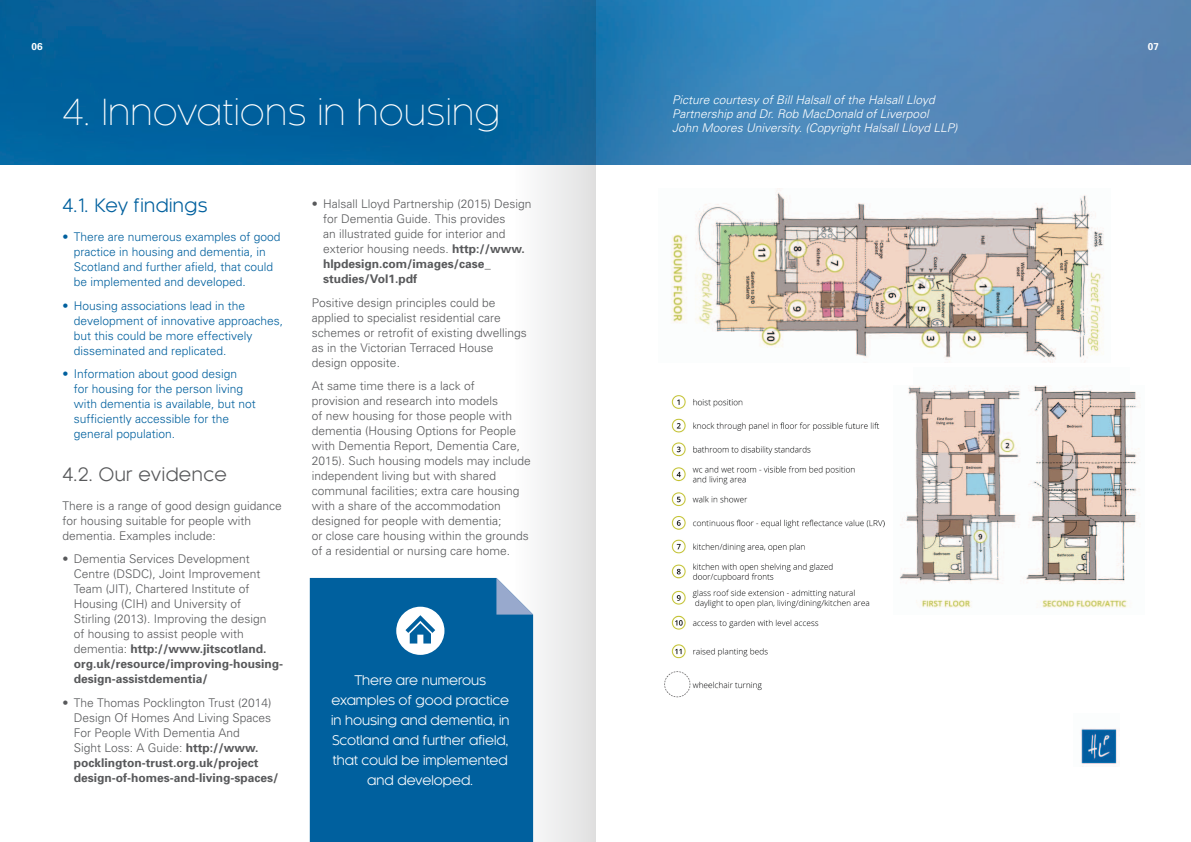
<style>
.page{position:relative;width:1191px;height:842px;background:#fff}
.page>*{position:absolute;margin:0;border:0;box-sizing:border-box;transform-origin:0 0}
.t1{font:300 35px "Kaleko 105";letter-spacing:.025em;color:#fff}
.t2{font:18px "Kaleko 105";letter-spacing:.025em;color:#00609e}
.t3{font:18px "Kaleko 105";letter-spacing:.025em;color:#58595b}
.t4{font:13px/20px "Kaleko 105";color:#fff;text-align:center}
.t5{font:300 12px/15px "Univers";color:#58595b}
.t6{font:300 12px/15px "Univers";color:#00609e}
.t7{font:italic 300 12px/14px "Univers";color:#fff}
.t8{font:700 10px "Univers";color:#fff}
.s1{font-weight:700}
</style>
<div class="page">
<img style="left:0;top:0;width:1191px;height:164px">
<svg style="left:514px;top:0;width:81px;height:842px"></svg>
<img style="left:664px;top:395px;width:221px;height:303px">
<img style="left:899px;top:385px;width:240px;height:223px">
<img style="left:1081px;top:728px;width:36px;height:36px">
<img style="left:671px;top:190px;width:433px;height:173px">
<div style="left:310px;top:578px;width:223px;height:264px;background:#00609e"></div>
<svg style="left:496px;top:578px;width:37px;height:37px"></svg>
<div style="left:396px;top:607px;width:48px;height:48px;background:#fff;border-radius:50%"></div>
<svg style="left:405px;top:615px;width:30px;height:28px"></svg>
<p class="t8" style="left:32px;top:40px;width:13px">06</p>
<p class="t8" style="left:1148px;top:40px;width:13px">07</p>
<p class="t1" style="left:62px;top:93px;width:439px">4. Innovations in housing</p>
<p class="t2" style="left:62px;top:195px;width:147px">4.1. Key findings</p>
<p class="t6" style="left:74px;top:229px;width:208px;text-indent:-11px">• There are numerous examples of good practice in housing and dementia, in Scotland and further afield, that could be implemented and developed.</p>
<p class="t6" style="left:74px;top:298px;width:211px;text-indent:-11px">• Housing associations lead in the development of innovative approaches, but this could be more effectively disseminated and replicated.</p>
<p class="t6" style="left:74px;top:366px;width:184px;text-indent:-11px">• Information about good design<br>for housing for the person living with dementia is available, but not sufficiently accessible for the general population.</p>
<p class="t3" style="left:62px;top:464px;width:166px">4.2. Our evidence</p>
<p class="t5" style="left:62px;top:498px;width:221px">There is a range of good design guidance for housing suitable for people with dementia. Examples include:</p>
<p class="t5" style="left:74px;top:551px;width:211px;text-indent:-11px">• Dementia Services Development Centre (DSDC), Joint Improvement Team (JIT), Chartered Institute of Housing (CIH) and University of<br>Stirling (2013). Improving the design<br>of housing to assist people with dementia: <span class="s1">http://www.jitscotland. org.uk/resource/improving-housing&shy;design-assistdementia/</span></p>
<p class="t5" style="left:74px;top:695px;width:206px;text-indent:-11px">• The Thomas Pocklington Trust (2014)<br>Design Of Homes And Living Spaces For People With Dementia And<br>Sight Loss: A Guide: <span class="s1">http://www. pocklington-trust.org.uk/project design-of-homes-and-living-spaces/</span></p>
<p class="t5" style="left:323px;top:196px;width:210px;text-indent:-11px">• Halsall Lloyd Partnership (2015) Design for Dementia Guide. This provides<br>an illustrated guide for interior and exterior housing needs. <span class="s1">http://www. hlpdesign.com/images/case_ studies/Vol1.pdf</span></p>
<p class="t5" style="left:312px;top:295px;width:216px">Positive design principles could be applied to specialist residential care schemes or retrofit of existing dwellings as in the Victorian Terraced House design opposite.</p>
<p class="t5" style="left:312px;top:378px;width:220px">At same time there is a lack of<br>provision and research into models<br>of new housing for those people with dementia (Housing Options for People with Dementia Report, Dementia Care, 2015). Such housing models may include independent living but with shared communal facilities; extra care housing with a share of the accommodation designed for people with dementia;<br>or close care housing within the grounds of a residential or nursing care home.</p>
<p class="t4" style="left:331px;top:670px;width:180px">There are numerous examples of good practice in housing and dementia, in<br>Scotland and further afield, that could be implemented and developed.</p>
<p class="t7" style="left:672px;top:93px;width:287px">Picture courtesy of Bill Halsall of the Halsall Lloyd<br>Partnership and Dr. Rob MacDonald of Liverpool<br>John Moores University. (Copyright Halsall Lloyd LLP)</p>
</div>
